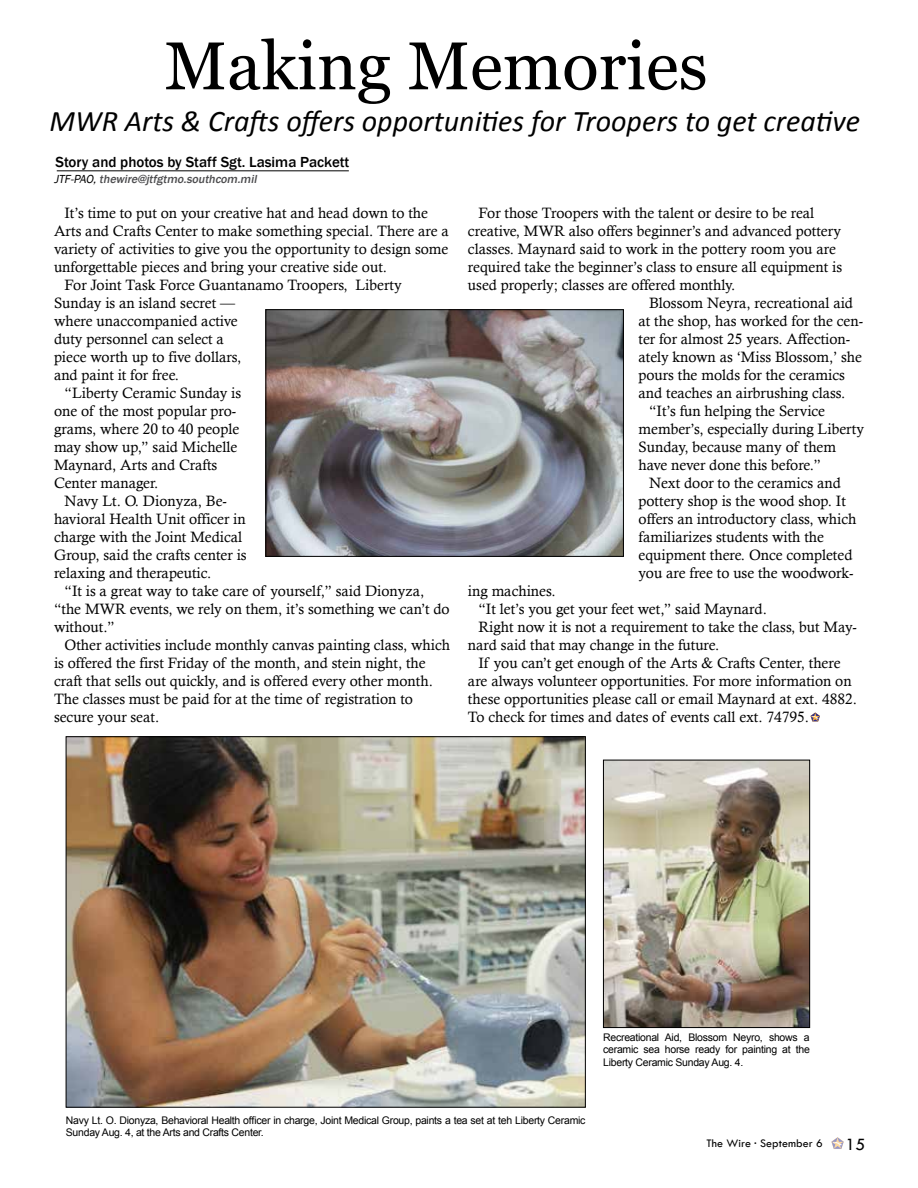
<style>
.page{position:relative;width:918px;height:1188px;background:#fff}
.page>*{position:absolute;margin:0;border:0;box-sizing:border-box;transform-origin:0 0}
.t1{font:67.5px "Georgia";color:#000}
.t2{font:italic 30px "Calibri";color:#000}
.t3{font:18px "Tw Cen";color:#000}
.t4{font:15px "Calisto";color:#000}
.t5{font:500 15px "Franklin Gothic";color:#000}
.t6{font:italic 500 12px "Franklin Gothic";color:#4d4d4f}
.t7{font:12px "Tw Cen";color:#000}
.t8{font:10.5px/12.6px "Arial";letter-spacing:-.025em;color:#000;text-align:justify}
.s1{font-weight:400;color:#000}
</style>
<div class="page">
<svg style="left:810px;top:712px;width:10px;height:10px"></svg>
<svg style="left:831px;top:1137px;width:13px;height:12px"></svg>
<img style="left:268px;top:312px;width:354px;height:243px">
<div style="left:266px;top:310px;width:358px;height:247px;border:1px solid #000"></div>
<img style="left:68px;top:738px;width:516px;height:367px">
<hr style="left:57px;top:171px;width:292px;height:1px;background:#000">
<img style="left:605px;top:762px;width:203px;height:264px">
<div style="left:603px;top:760px;width:207px;height:268px;border:1px solid #000"></div>
<h1 class="t1" style="left:165px;top:25px;width:545px">Making Memories</h1>
<h2 class="t2" style="left:49px;top:100px;width:812px">MWR Arts &amp; Crafts offers opportunities for Troopers to get creative</h2>
<p class="t5" style="left:56px;top:153px;width:295px">Story and photos by Staff Sgt. Lasima Packett</p>
<p class="t6" style="left:54px;top:171px;width:207px"><span class="s1">JTF-PAO,</span>thewire@jtfgtmo.southcom.mil</p>
<p class="t4" style="left:64px;top:205px;width:365px">It’s time to put on your creative hat and head down to the</p>
<p class="t4" style="left:54px;top:223px;width:396px">Arts and Crafts Center to make something special. There are a</p>
<p class="t4" style="left:54px;top:241px;width:396px">variety of activities to give you the opportunity to design some</p>
<p class="t4" style="left:54px;top:259px;width:335px">unforgettable pieces and bring your creative side out.</p>
<p class="t4" style="left:64px;top:277px;width:339px">For Joint Task Force Guantanamo Troopers, Liberty</p>
<p class="t4" style="left:54px;top:295px;width:183px">Sunday is an island secret —</p>
<p class="t4" style="left:54px;top:313px;width:185px">where unaccompanied active</p>
<p class="t4" style="left:54px;top:331px;width:171px">duty personnel can select a</p>
<p class="t4" style="left:54px;top:349px;width:189px">piece worth up to five dollars,</p>
<p class="t4" style="left:54px;top:367px;width:127px">and paint it for free.</p>
<p class="t4" style="left:64px;top:385px;width:178px">“Liberty Ceramic Sunday is</p>
<p class="t4" style="left:54px;top:403px;width:184px">one of the most popular pro-</p>
<p class="t4" style="left:54px;top:421px;width:187px">grams, where 20 to 40 people</p>
<p class="t4" style="left:54px;top:439px;width:185px">may show up,” said Michelle</p>
<p class="t4" style="left:54px;top:457px;width:165px">Maynard, Arts and Crafts</p>
<p class="t4" style="left:54px;top:475px;width:106px">Center manager.</p>
<p class="t4" style="left:64px;top:493px;width:164px">Navy Lt. O. Dionyza, Be-</p>
<p class="t4" style="left:54px;top:511px;width:193px">havioral Health Unit officer in</p>
<p class="t4" style="left:54px;top:529px;width:190px">charge with the Joint Medical</p>
<p class="t4" style="left:54px;top:547px;width:194px">Group, said the crafts center is</p>
<p class="t4" style="left:54px;top:565px;width:159px">relaxing and therapeutic.</p>
<p class="t4" style="left:64px;top:583px;width:361px">“It is a great way to take care of yourself,” said Dionyza,</p>
<p class="t4" style="left:54px;top:601px;width:397px">“the MWR events, we rely on them, it’s something we can’t do</p>
<p class="t4" style="left:54px;top:619px;width:62px">without.”</p>
<p class="t4" style="left:64px;top:637px;width:387px">Other activities include monthly canvas painting class, which</p>
<p class="t4" style="left:54px;top:655px;width:373px">is offered the first Friday of the month, and stein night, the</p>
<p class="t4" style="left:54px;top:673px;width:380px">craft that sells out quickly, and is offered every other month.</p>
<p class="t4" style="left:54px;top:691px;width:361px">The classes must be paid for at the time of registration to</p>
<p class="t4" style="left:54px;top:709px;width:107px">secure your seat.</p>
<p class="t4" style="left:478px;top:205px;width:337px">For those Troopers with the talent or desire to be real</p>
<p class="t4" style="left:468px;top:223px;width:375px">creative, MWR also offers beginner’s and advanced pottery</p>
<p class="t4" style="left:468px;top:241px;width:369px">classes. Maynard said to work in the pottery room you are</p>
<p class="t4" style="left:468px;top:259px;width:376px">required take the beginner’s class to ensure all equipment is</p>
<p class="t4" style="left:468px;top:277px;width:269px">used properly; classes are offered monthly.</p>
<p class="t4" style="left:649px;top:295px;width:205px">Blossom Neyra, recreational aid</p>
<p class="t4" style="left:639px;top:313px;width:226px">at the shop, has worked for the cen-</p>
<p class="t4" style="left:639px;top:331px;width:213px">ter for almost 25 years. Affection-</p>
<p class="t4" style="left:639px;top:349px;width:225px">ately known as ‘Miss Blossom,’ she</p>
<p class="t4" style="left:639px;top:367px;width:208px">pours the molds for the ceramics</p>
<p class="t4" style="left:639px;top:385px;width:208px">and teaches an airbrushing class.</p>
<p class="t4" style="left:649px;top:403px;width:178px">“It’s fun helping the Service</p>
<p class="t4" style="left:639px;top:421px;width:227px">member’s, especially during Liberty</p>
<p class="t4" style="left:639px;top:439px;width:199px">Sunday, because many of them</p>
<p class="t4" style="left:639px;top:457px;width:184px">have never done this before.”</p>
<p class="t4" style="left:649px;top:475px;width:193px">Next door to the ceramics and</p>
<p class="t4" style="left:639px;top:493px;width:209px">pottery shop is the wood shop. It</p>
<p class="t4" style="left:639px;top:511px;width:219px">offers an introductory class, which</p>
<p class="t4" style="left:639px;top:529px;width:187px">familiarizes students with the</p>
<p class="t4" style="left:639px;top:547px;width:215px">equipment there. Once completed</p>
<p class="t4" style="left:639px;top:565px;width:216px">you are free to use the woodwork-</p>
<p class="t4" style="left:468px;top:583px;width:89px">ing machines.</p>
<p class="t4" style="left:478px;top:601px;width:290px">“It let’s you get your feet wet,” said Maynard.</p>
<p class="t4" style="left:478px;top:619px;width:380px">Right now it is not a requirement to take the class, but May-</p>
<p class="t4" style="left:468px;top:637px;width:253px">nard said that may change in the future.</p>
<p class="t4" style="left:478px;top:655px;width:364px">If you can’t get enough of the Arts &amp; Crafts Center, there</p>
<p class="t4" style="left:468px;top:673px;width:385px">are always volunteer opportunities. For more information on</p>
<p class="t4" style="left:468px;top:691px;width:390px">these opportunities please call or email Maynard at ext. 4882.</p>
<p class="t4" style="left:468px;top:709px;width:342px">To check for times and dates of events call ext. 74795.</p>
<p class="t8" style="left:603px;top:1031px;width:208px">Recreational Aid, Blossom Neyro, shows a ceramic sea horse ready for painting at the Liberty Ceramic Sunday Aug. 4.</p>
<p class="t8" style="left:66px;top:1114px;width:521px">Navy Lt. O. Dionyza, Behavioral Health officer in charge, Joint Medical Group, paints a tea set at teh Liberty Ceramic<br>Sunday Aug. 4, at the Arts and Crafts Center.</p>
<p class="t7" style="left:707px;top:1136px;width:118px">The Wire · September 6</p>
<p class="t3" style="left:845px;top:1133px;width:21px">15</p>
</div>
